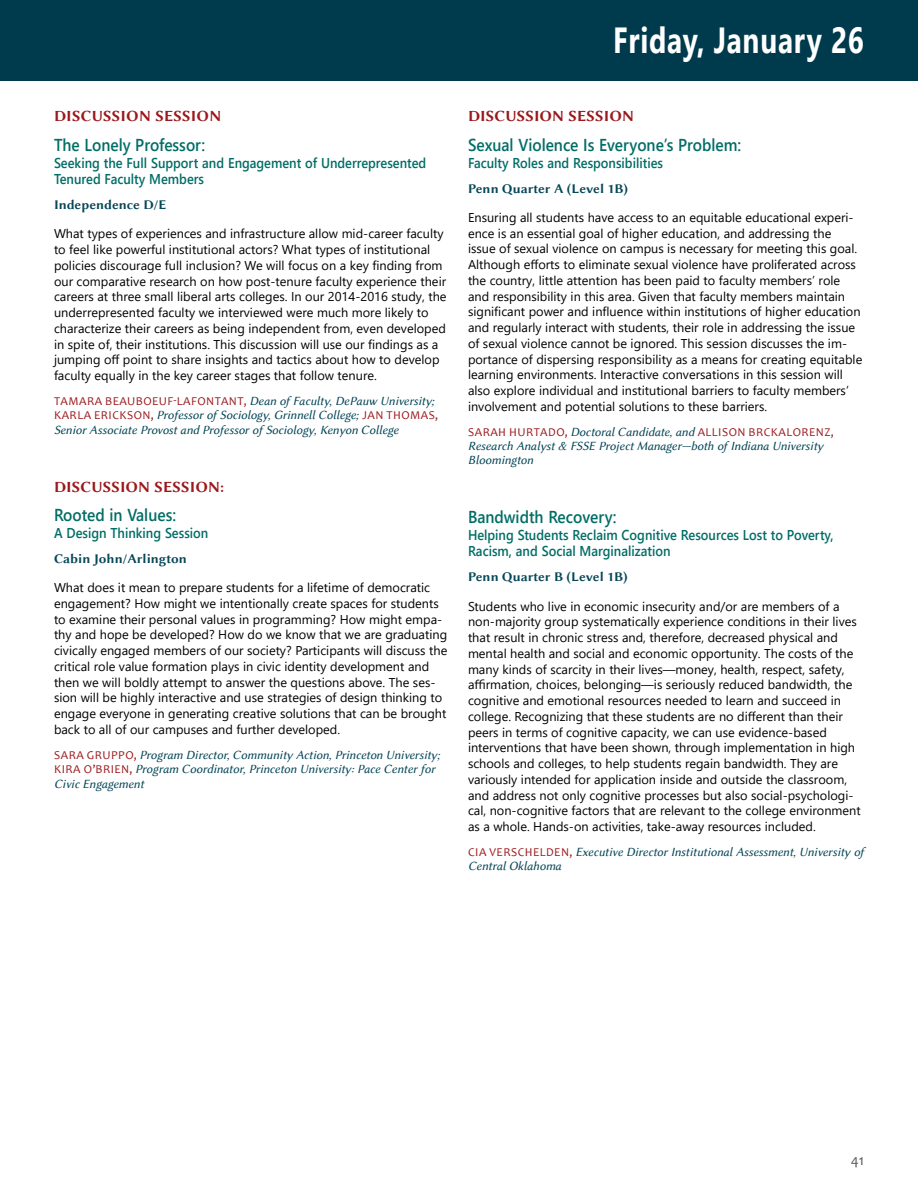
<style>
.page{position:relative;width:918px;height:1188px;background:#fff}
.page>*{position:absolute;margin:0;border:0;box-sizing:border-box;transform-origin:0 0}
.t1{font:700 36.3px "Segoe UI";letter-spacing:.025em;color:#fff;scale:.77 1}
.t2{font:600 17.25px "Segoe UI";color:#006d66;scale:.9 1}
.t3{font:15.75px "Lin Biolinum B";letter-spacing:.005em;color:#9b181c}
.t4{font:15px "Candara";color:#58595b}
.t5{font:600 14.25px/16.5px "Segoe UI";color:#006d66;scale:.9 1}
.t6{font:13.5px "Lin Biolinum B";color:#054657}
.t7{font:12.75px/15.8px "Segoe UI";color:#000}
.t8{font:12.75px/14.2px "Lin Biolinum I";color:#054657}
.t9{font:12px "Candara";letter-spacing:.04em;color:#9b181c}
.s1{font-family:"Candara";font-size:12px;color:#9b181c}
.s2{font-family:"Lin Biolinum I";font-size:12.75px;color:#054657}
</style>
<div class="page">
<div style="left:0;top:0;width:918px;height:81px;background:#003b4d"></div>
<p class="t3" style="left:54px;top:105px;width:169px">DISCUSSION SESSION</p>
<h2 class="t2" style="left:54px;top:129px;width:170px">The Lonely Professor:</h2>
<p class="t5" style="left:54px;top:153px;width:415px">Seeking the Full Support and Engagement of Underrepresented<br>Tenured Faculty Members</p>
<p class="t6" style="left:54px;top:195px;width:114px">Independence D/E</p>
<p class="t7" style="left:54px;top:225px;width:394px">What types of experiences and infrastructure allow mid-career faculty to feel like powerful institutional actors? What types of institutional policies discourage full inclusion? We will focus on a key finding from our comparative research on how post-tenure faculty experience their careers at three small liberal arts colleges. In our 2014-2016 study, the underrepresented faculty we interviewed were much more likely to characterize their careers as being independent from, even developed in spite of, their institutions. This discussion will use our findings as a jumping off point to share insights and tactics about how to develop faculty equally in the key career stages that follow tenure.</p>
<p class="t8" style="left:54px;top:394px;width:386px"><span class="s1">TAMARA BEAUB OEUF-LAFONTANT,</span> Dean of Faculty, DePauw University;<br><span class="s1">KARLA E RICKSON,</span> Professor of Sociology, Grinnell College; <span class="s1">JAN THOMAS,<br></span>Senior Associate Provost and Professor of Sociology, Kenyon College</p>
<p class="t3" style="left:54px;top:476px;width:172px">DISCUSSION SESSION:</p>
<h2 class="t2" style="left:54px;top:499px;width:137px">Rooted in Values:</h2>
<p class="t5" style="left:54px;top:523px;width:173px">A Design Thinking Session</p>
<p class="t6" style="left:54px;top:549px;width:135px">Cabin John/Arlington</p>
<p class="t7" style="left:54px;top:579px;width:395px">What does it mean to prepare students for a lifetime of democratic engagement? How might we intentionally create spaces for students to examine their personal values in programming? How might empa&shy;thy and hope be developed? How do we know that we are graduating civically engaged members of our society? Participants will discuss the critical role value formation plays in civic identity development and then we will boldly attempt to answer the questions above. The ses&shy;sion will be highly interactive and use strategies of design thinking to engage everyone in generating creative solutions that can be brought back to all of our campuses and further developed.</p>
<p class="t8" style="left:54px;top:748px;width:387px"><span class="s1">SARA GRUPP O,</span> Program Director, Community Action, Princeton University;<br><span class="s1">KIRA O’B RIEN,</span> Program Coordinator, Princeton University: Pace Center for<br>Civic Engagement</p>
<h1 class="t1" style="left:613px;top:5px;width:327px">Friday, January 26</h1>
<p class="t3" style="left:468px;top:105px;width:168px">DISCUSSION SESSION</p>
<h2 class="t2" style="left:468px;top:129px;width:305px">Sexual Violence Is Everyone’s Problem:</h2>
<p class="t5" style="left:468px;top:153px;width:218px">Faculty Roles and Responsibilities</p>
<p class="t6" style="left:468px;top:179px;width:162px">Penn Quarter A (Level 1B)</p>
<p class="t7" style="left:468px;top:208px;width:396px">Ensuring all students have access to an equitable educational experi&shy;ence is an essential goal of higher education, and addressing the<br>issue of sexual violence on campus is necessary for meeting this goal.<br>Although efforts to eliminate sexual violence have proliferated across the country, little attention has been paid to faculty members’ role and responsibility in this area. Given that faculty members maintain significant power and influence within institutions of higher education and regularly interact with students, their role in addressing the issue of sexual violence cannot be ignored. This session discusses the im&shy;portance of dispersing responsibility as a means for creating equitable learning environments. Interactive conversations in this session will also explore individual and institutional barriers to faculty members’ involvement and potential solutions to these barriers.</p>
<p class="t9" style="left:468px;top:425px;width:367px">SARAH H URTADO, <span class="s2">Doctoral Candidate, and</span> ALLISON BRCKALORENZ,</p>
<p class="t8" style="left:468px;top:439px;width:357px">Research Analyst &amp; FSSE Project Manager—both of Indiana University<br>Bloomington</p>
<h2 class="t2" style="left:468px;top:501px;width:166px">Bandwidth Recovery:</h2>
<p class="t5" style="left:468px;top:525px;width:408px">Helping Students Reclaim Cognitive Resources Lost to Poverty,<br>Racism, and Social Marginalization</p>
<p class="t6" style="left:468px;top:568px;width:161px">Penn Quarter B (Level 1B)</p>
<p class="t7" style="left:468px;top:597px;width:394px">Students who live in economic insecurity and/or are members of a non-majority group systematically experience conditions in their lives that result in chronic stress and, therefore, decreased physical and mental health and social and economic opportunity. The costs of the many kinds of scarcity in their lives—money, health, respect, safety, affirmation, choices, belonging—is seriously reduced bandwidth, the cognitive and emotional resources needed to learn and succeed in college. Recognizing that these students are no different than their peers in terms of cognitive capacity, we can use evidence-based interventions that have been shown, through implementation in high schools and colleges, to help students regain bandwidth. They are variously intended for application inside and outside the classroom, and address not only cognitive processes but also social-psychologi&shy;cal, non-cognitive factors that are relevant to the college environment as a whole. Hands-on activities, take-away resources included.</p>
<p class="t8" style="left:468px;top:845px;width:397px"><span class="s1">CIA VERSCHELDEN,</span> Executive Director Institutional Assessment, University of<br>Central Oklahoma</p>
<p class="t4" style="left:851px;top:1151px;width:15px">41</p>
</div>
